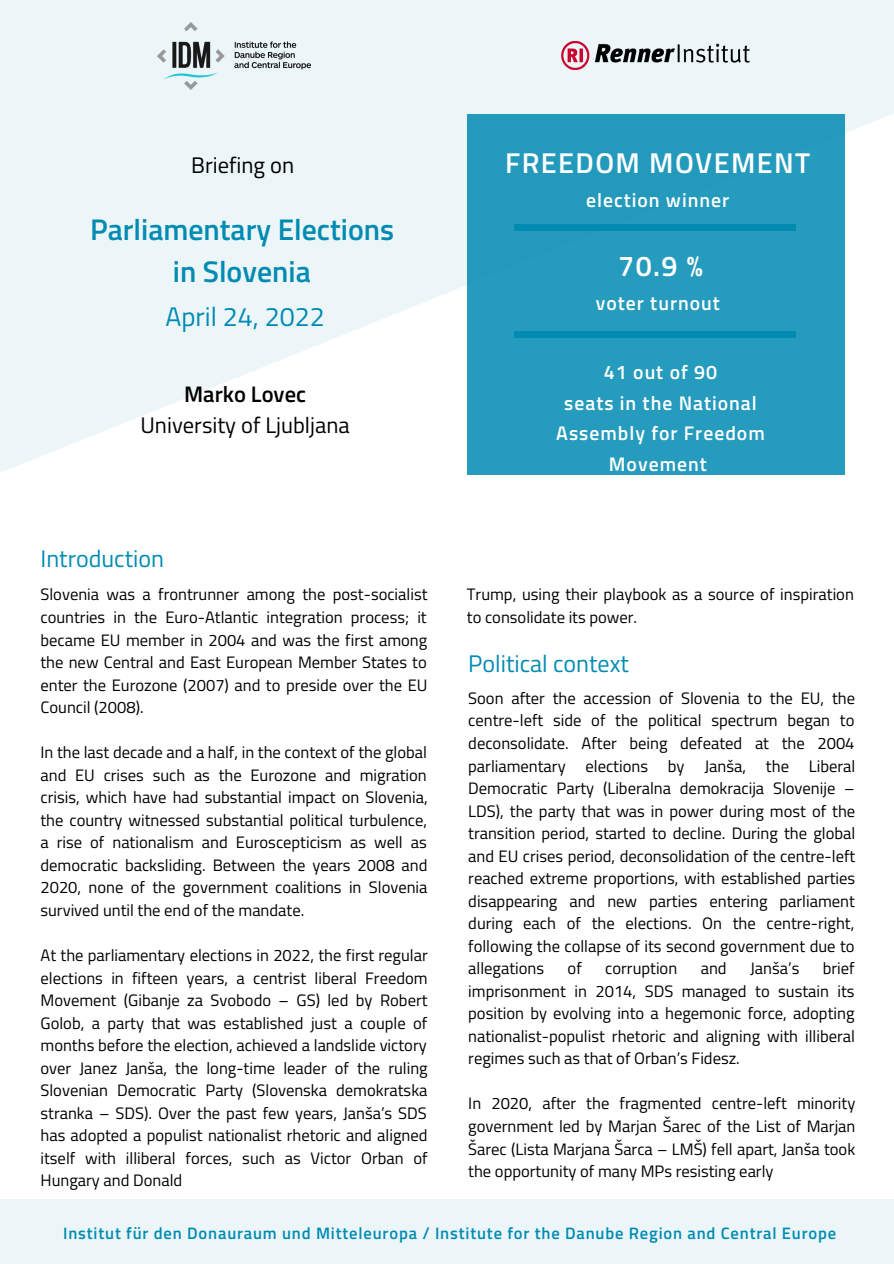
<style>
.page{position:relative;width:894px;height:1264px;background:#fff}
.page>*{position:absolute;margin:0;border:0;box-sizing:border-box;transform-origin:0 0}
.t1{font:600 29.85px "Titillium Web";color:#018bb2}
.t2{font:600 28.65px "Titillium Web";letter-spacing:.05em;color:#fff}
.t3{font:26.85px "Titillium Web";color:#018bb2}
.t4{font:24px "Titillium Web";color:#018bb2}
.t5{font:22.5px "Titillium Web";color:#000}
.t6{font:600 22.5px "Titillium Web";color:#000}
.t7{font:600 19.65px/30.5px "Titillium Web";letter-spacing:.05em;color:#fff;text-align:center}
.t8{font:16.5px/22.5px "Titillium Web";color:#000;text-align:justify}
.t9{font:600 16.5px "Titillium Web";letter-spacing:.05em;color:#018bb2}
</style>
<div class="page">
<svg style="left:0;top:0;width:893px;height:475px;fill:#ecf6f9"></svg>
<div style="left:467px;top:114px;width:377px;height:360px;background:#259bbd"></div>
<div style="left:514px;top:224px;width:281px;height:6px;background:#018bb2"></div>
<div style="left:514px;top:332px;width:281px;height:5px;background:#018bb2"></div>
<div style="left:0;top:1199px;width:893px;height:64px;background:#ecf6f9"></div>
<img style="left:560px;top:42px;width:189px;height:28px">
<img style="left:158px;top:22px;width:153px;height:68px">
<p class="t5" style="left:191px;top:148px;width:104px">Briefing on</p>
<p class="t1" style="left:90px;top:207px;width:305px">Parliamentary Elections</p>
<p class="t1" style="left:173px;top:248px;width:139px">in Slovenia</p>
<p class="t3" style="left:165px;top:296px;width:161px">April 24, 2022</p>
<p class="t6" style="left:184px;top:377px;width:123px">Marko Lovec</p>
<p class="t5" style="left:140px;top:407px;width:211px">University of Ljubljana</p>
<p class="t4" style="left:40px;top:540px;width:125px">Introduction</p>
<p class="t8" style="left:40px;top:583px;width:388px">Slovenia was a frontrunner among the post-socialist countries in the Euro-Atlantic integration process; it became EU member in 2004 and was the first among the new Central and East European Member States to enter the Eurozone (2007) and to preside over the EU Council (2008).</p>
<p class="t8" style="left:40px;top:740px;width:388px">In the last decade and a half, in the context of the global and EU crises such as the Eurozone and migration crisis, which have had substantial impact on Slovenia, the country witnessed substantial political turbulence, a rise of nationalism and Euroscepticism as well as democratic backsliding. Between the years 2008 and 2020, none of the government coalitions in Slovenia survived until the end of the mandate.</p>
<p class="t8" style="left:40px;top:943px;width:388px">At the parliamentary elections in 2022, the first regular elections in fifteen years, a centrist liberal Freedom Movement (Gibanje za Svobodo – GS) led by Robert Golob, a party that was established just a couple of months before the election, achieved a landslide victory over Janez Janša, the long-time leader of the ruling Slovenian Democratic Party (Slovenska demokratska stranka – SDS). Over the past few years, Janša’s SDS has adopted a populist nationalist rhetoric and aligned itself with illiberal forces, such as Victor Orban of Hungary and Donald</p>
<p class="t2" style="left:505px;top:140px;width:306px">FREEDOM MOVEMENT</p>
<p class="t7" style="left:586px;top:185px;width:144px">election winner</p>
<p class="t2" style="left:618px;top:243px;width:86px">70.9 %</p>
<p class="t7" style="left:595px;top:288px;width:125px">voter turnout</p>
<p class="t7" style="left:603px;top:357px;width:115px">41 out of 90</p>
<p class="t7" style="left:556px;top:387px;width:210px">seats in the National<br>Assembly for Freedom<br>Movement</p>
<p class="t8" style="left:467px;top:583px;width:388px">Trump, using their playbook as a source of inspiration to consolidate its power.</p>
<p class="t4" style="left:468px;top:644px;width:162px">Political context</p>
<p class="t8" style="left:468px;top:686px;width:388px">Soon after the accession of Slovenia to the EU, the centre-left side of the political spectrum began to deconsolidate. After being defeated at the 2004 parliamentary elections by Janša, the Liberal Democratic Party (Liberalna demokracija Slovenije – LDS), the party that was in power during most of the transition period, started to decline. During the global and EU crises period, deconsolidation of the centre-left reached extreme proportions, with established parties disappearing and new parties entering parliament during each of the elections. On the centre-right, following the collapse of its second government due to allegations</p>
<p class="t8" style="left:567px;top:956px;width:16px">of</p>
<p class="t8" style="left:605px;top:956px;width:73px">corruption</p>
<p class="t8" style="left:700px;top:956px;width:27px">and</p>
<p class="t8" style="left:750px;top:956px;width:51px">Janša’s</p>
<p class="t8" style="left:468px;top:956px;width:388px;text-indent:354px">brief imprisonment in 2014, SDS managed to sustain its position by evolving into a hegemonic force, adopting nationalist-populist rhetoric and aligning with illiberal regimes such as that of Orban’s Fidesz.</p>
<p class="t8" style="left:468px;top:1092px;width:388px">In 2020, after the fragmented centre-left minority government led by Marjan Šarec of the List of Marjan Šarec (Lista Marjana Šarca – LMŠ) fell apart, Janša took the opportunity of many MPs resisting early</p>
<p class="t9" style="left:63px;top:1220px;width:774px">Institut für den Donauraum und Mitteleuropa / Institute for the Danube Region and Central Europe</p>
</div>
